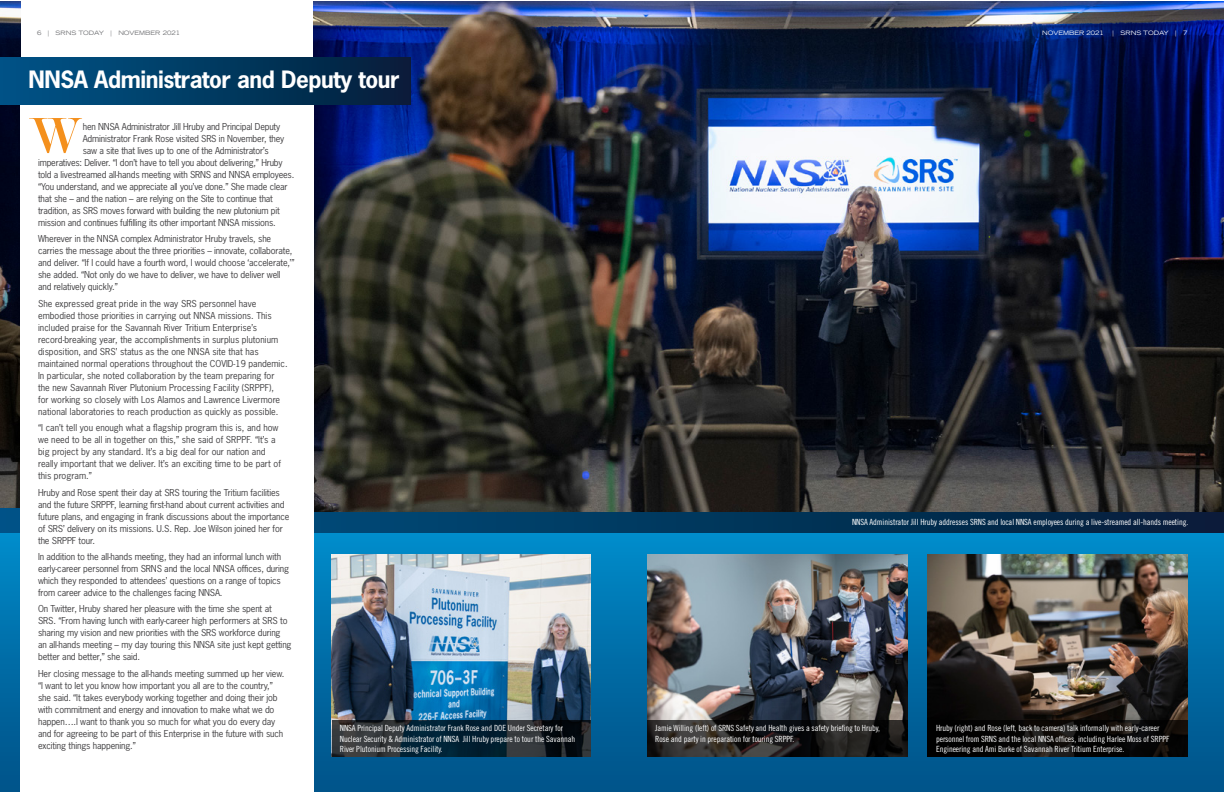
<style>
.page{position:relative;width:1224px;height:792px;background:#fff}
.page>*{position:absolute;margin:0;border:0;box-sizing:border-box;transform-origin:0 0}
.t1{font:54px "Modern";color:#f4901d}
.t2{font:700 22.5px "News Gothic Std";letter-spacing:-.02em;color:#fff}
.t3{font:9px/12px "News Gothic Std";letter-spacing:-.015em;color:#414042}
.t4{font:8.5px/10.5px "Trade Gothic LT Std Cn 18";letter-spacing:-.01em;color:#fff}
.t5{font:expanded 6px "Trade Gothic LT Std";color:#6d6e71}
.t6{font:expanded 6px "Trade Gothic LT Std";color:#fff}
</style>
<div class="page">
<div style="left:314px;top:512px;width:910px;height:280px;background:linear-gradient(to bottom,#0491cf,#005186)"></div>
<img style="left:332px;top:554px;width:258px;height:167px">
<img style="left:0;top:1px;width:20px;height:508px">
<div style="left:0;top:512px;width:20px;height:280px;background:linear-gradient(to bottom,#008fce,#005187)"></div>
<svg style="left:0;top:509px;width:1224px;height:24px;background:#013459"></svg>
<img style="left:313px;top:1px;width:911px;height:511px">
<div style="left:20px;top:60px;width:294px;height:732px;background:#fff"></div>
<div style="left:0;top:57px;width:410px;height:48px;background:linear-gradient(to right,#005589,#051e3a)"></div>
<svg style="left:332px;top:721px;width:258px;height:36px;background:#182730"></svg>
<img style="left:928px;top:554px;width:260px;height:167px">
<svg style="left:928px;top:721px;width:260px;height:36px;background:#090807"></svg>
<img style="left:647px;top:554px;width:260px;height:167px">
<svg style="left:647px;top:721px;width:260px;height:36px;background:#22201f"></svg>
<p class="t5" style="left:37px;top:29px;width:145px">6 | SRNS TODAY | NOVEMBER 2021</p>
<h2 class="t2" style="left:29px;top:65px;width:372px">NNSA Administrator and Deputy tour</h2>
<p class="t6" style="left:1042px;top:29px;width:63px">NOVEMBER 2021</p>
<p class="t6" style="left:1113px;top:29px;width:76px">| SRNS TODAY | 7</p>
<h1 class="t1" style="left:29px;top:109px;width:54px">W</h1>
<p class="t3" style="left:83px;top:120px;width:199px">hen NNSA Administrator Jill Hruby and Principal Deputy</p>
<p class="t3" style="left:83px;top:132px;width:203px">Administrator Frank Rose visited SRS in November, they</p>
<p class="t3" style="left:83px;top:144px;width:187px">saw a site that lives up to one of the Administrator’s</p>
<p class="t3" style="left:38px;top:156px;width:246px">imperatives: Deliver. “I don’t have to tell you about delivering,” Hruby</p>
<p class="t3" style="left:38px;top:168px;width:258px">told a livestreamed all-hands meeting with SRNS and NNSA employees.</p>
<p class="t3" style="left:38px;top:180px;width:251px">“You understand, and we appreciate all you’ve done.” She made clear</p>
<p class="t3" style="left:38px;top:192px;width:236px">that she – and the nation – are relying on the Site to continue that</p>
<p class="t3" style="left:38px;top:204px;width:243px">tradition, as SRS moves forward with building the new plutonium pit</p>
<p class="t3" style="left:38px;top:216px;width:239px">mission and continues fulfilling its other important NNSA missions.</p>
<p class="t3" style="left:38px;top:233px;width:258px">Wherever in the NNSA complex Administrator Hruby travels, she carries the message about the three priorities – innovate, collaborate, and deliver. “If I could have a fourth word, I would choose ‘accelerate,’” she added. “Not only do we have to deliver, we have to deliver well and relatively quickly.”</p>
<p class="t3" style="left:38px;top:297px;width:251px">She expressed great pride in the way SRS personnel have embodied those priorities in carrying out NNSA missions. This included praise for the Savannah River Tritium Enterprise’s record-breaking year, the accomplishments in surplus plutonium disposition, and SRS’ status as the one NNSA site that has maintained normal operations throughout the COVID-19 pandemic.<br>In particular, she noted collaboration by the team preparing for the new Savannah River Plutonium Processing Facility (SRPPF),<br>for working so closely with Los Alamos and Lawrence Livermore national laboratories to reach production as quickly as possible.</p>
<p class="t3" style="left:38px;top:422px;width:244px">“I can’t tell you enough what a flagship program this is, and how we need to be all in together on this,” she said of SRPPF. “It’s a big project by any standard. It’s a big deal for our nation and really important that we deliver. It’s an exciting time to be part of this program.”</p>
<p class="t3" style="left:38px;top:486px;width:253px">Hruby and Rose spent their day at SRS touring the Tritium facilities and the future SRPPF, learning first-hand about current activities and future plans, and engaging in frank discussions about the importance of SRS’ delivery on its missions. U.S. Rep. Joe Wilson joined her for the SRPPF tour.</p>
<p class="t3" style="left:38px;top:551px;width:253px">In addition to the all-hands meeting, they had an informal lunch with early-career personnel from SRNS and the local NNSA offices, during which they responded to attendees’ questions on a range of topics from career advice to the challenges facing NNSA.</p>
<p class="t3" style="left:38px;top:603px;width:255px">On Twitter, Hruby shared her pleasure with the time she spent at SRS. “From having lunch with early-career high performers at SRS to sharing my vision and new priorities with the SRS workforce during an all-hands meeting – my day touring this NNSA site just kept getting better and better,” she said.</p>
<p class="t3" style="left:38px;top:668px;width:248px">Her closing message to the all-hands meeting summed up her view. “I want to let you know how important you all are to the country,” she said. “It takes everybody working together and doing their job with commitment and energy and innovation to make what we do happen….I want to thank you so much for what you do every day and for agreeing to be part of this Enterprise in the future with such exciting things happening.”</p>
<p class="t4" style="left:852px;top:517px;width:338px">NNSA Administrator Jill Hruby addresses SRNS and local NNSA employees during a live-streamed all-hands meeting.</p>
<p class="t4" style="left:340px;top:723px;width:237px">NNSA Principal Deputy Administrator Frank Rose and DOE Under Secretary for<br>Nuclear Security &amp; Administrator of NNSA Jill Hruby prepare to tour the Savannah<br>River Plutonium Processing Facility.</p>
<p class="t4" style="left:936px;top:723px;width:235px">Hruby (right) and Rose (left, back to camera) talk informally with early-career personnel from SRNS and the local NNSA offices, including Harlee Moss of SRPPF<br>Engineering and Ami Burke of Savannah River Tritium Enterprise.</p>
<p class="t4" style="left:655px;top:723px;width:226px">Jamie Willing (left) of SRNS Safety and Health gives a safety briefing to Hruby,<br>Rose and party in preparation for touring SRPPF.</p>
</div>
